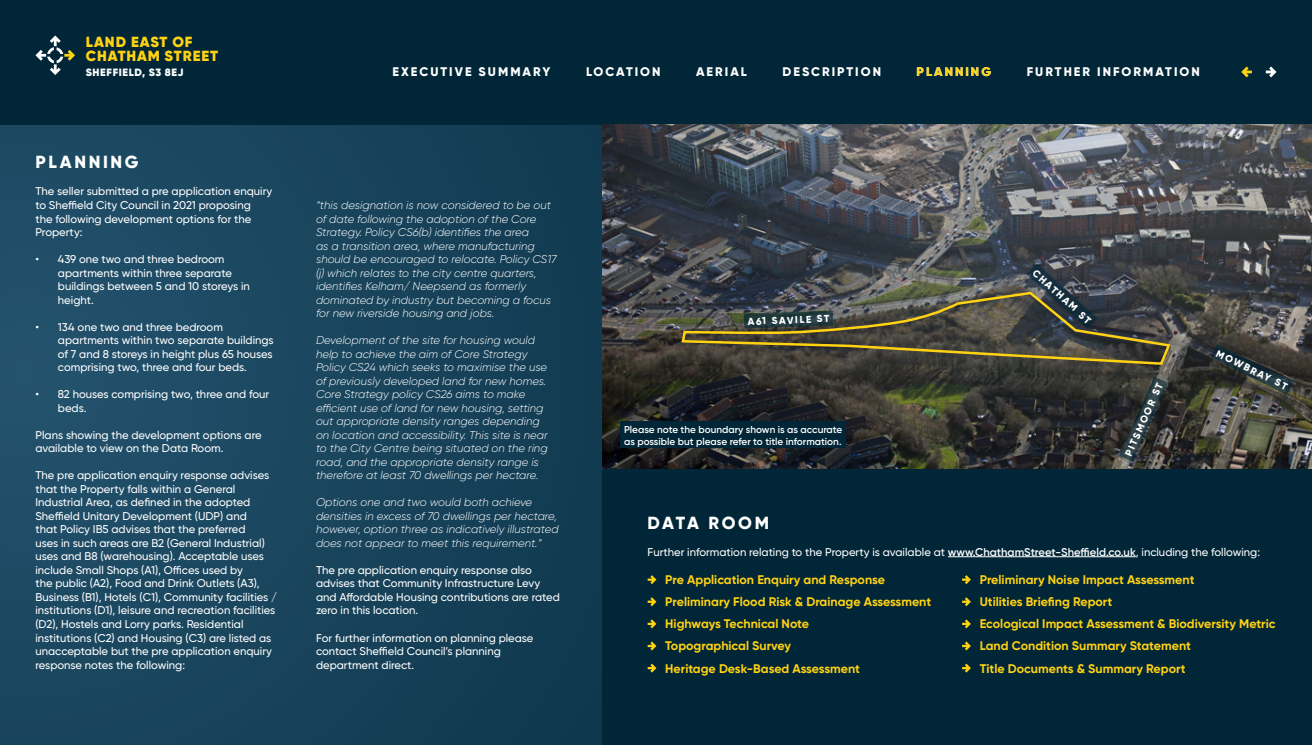
<style>
.page{position:relative;width:1312px;height:745px;background:#fff}
.page>*{position:absolute;margin:0;border:0;box-sizing:border-box;transform-origin:0 0}
.t1{font:800 17.5px "Gilroy";letter-spacing:.15em;color:#fff}
.t2{font:800 17.5px "Gilroy";letter-spacing:.13em;color:#fff}
.t3{font:900 14.62px/14.6px "Gilroy";letter-spacing:.06em;color:#ffd213}
.t4{font:700 12.5px/22.1px "Gilroy";color:#ffd213}
.t5{font:800 12.5px "Gilroy";letter-spacing:.16em;color:#fff}
.t6{font:800 12.5px "Gilroy";letter-spacing:.16em;color:#ffd213}
.t7{font:500 11.25px/13.5px "Gilroy";color:#fff}
.t8{font:italic 300 11.25px/13.5px "Gilroy";color:#fff}
.t9{font:900 10.5px "Gilroy";letter-spacing:.06em;color:#fff}
.t10{font:600 10px/12px "Gilroy";color:#fff}
.t11{font:800 10px "Gilroy";color:#fff}
.s1{font-weight:600}
</style>
<div class="page">
<svg style="left:0;top:124px;width:602px;height:620px;background:#18445c"></svg>
<div style="left:0;top:0;width:1311px;height:124px;background:#002637"></div>
<svg style="left:35px;top:35px;width:40px;height:40px"></svg>
<svg style="left:1265px;top:66px;width:11px;height:11px"></svg>
<svg style="left:1241px;top:66px;width:10px;height:11px"></svg>
<div style="left:602px;top:124px;width:709px;height:620px;background:#002637"></div>
<hr style="left:947px;top:556px;width:188px;height:1px;background:#fff">
<svg style="left:647px;top:575px;width:9px;height:8px"></svg>
<svg style="left:647px;top:597px;width:9px;height:9px"></svg>
<svg style="left:647px;top:619px;width:9px;height:9px"></svg>
<svg style="left:647px;top:641px;width:9px;height:9px"></svg>
<svg style="left:647px;top:663px;width:9px;height:9px"></svg>
<svg style="left:962px;top:575px;width:8px;height:8px"></svg>
<svg style="left:962px;top:597px;width:8px;height:9px"></svg>
<svg style="left:962px;top:619px;width:8px;height:9px"></svg>
<svg style="left:962px;top:641px;width:8px;height:9px"></svg>
<svg style="left:962px;top:663px;width:8px;height:9px"></svg>
<img style="left:602px;top:124px;width:709px;height:344px">
<svg style="left:1118px;top:376px;width:49px;height:85px;background:#333838"></svg>
<svg style="left:679px;top:263px;width:492px;height:103px;background:#4d4d44"></svg>
<svg style="left:1210px;top:344px;width:83px;height:50px;background:#333836"></svg>
<div style="left:620px;top:421px;width:225px;height:27px;background:#002637"></div>
<p class="t3" style="left:86px;top:34px;width:134px">LAND EAST OF<br>CHATHAM STREET</p>
<p class="t9" style="left:86px;top:66px;width:99px">SHEFFIELD, S3 8EJ</p>
<p class="t5" style="left:392px;top:64px;width:159px">EXECUTIVE SUMMARY</p>
<p class="t5" style="left:586px;top:64px;width:76px">LOCATION</p>
<p class="t5" style="left:696px;top:64px;width:52px">AERIAL</p>
<p class="t5" style="left:782px;top:64px;width:100px">DESCRIPTION</p>
<p class="t5" style="left:1026px;top:64px;width:174px">FURTHER INFORMATION</p>
<p class="t6" style="left:916px;top:64px;width:76px">PLANNING</p>
<h1 class="t1" style="left:35px;top:151px;width:105px">PLANNING</h1>
<p class="t7" style="left:35px;top:184px;width:238px">The seller submitted a pre application enquiry to Sheffield City Council in 2021 proposing<br>the following development options for the Property:</p>
<p class="t7" style="left:58px;top:252px;width:193px;text-indent:-22px">• 439 one two and three bedroom apartments within three separate buildings between 5 and 10 storeys in height.</p>
<p class="t7" style="left:58px;top:319px;width:217px;text-indent:-22px">• 134 one two and three bedroom apartments within two separate buildings of 7 and 8 storeys in height plus 65 houses comprising two, three and four beds.</p>
<p class="t7" style="left:58px;top:387px;width:213px;text-indent:-22px">• 82 houses comprising two, three and four beds.</p>
<p class="t7" style="left:35px;top:427px;width:227px">Plans showing the development options are available to view on the Data Room.</p>
<p class="t7" style="left:35px;top:468px;width:243px">The pre application enquiry response advises that the Property falls within a General Industrial Area, as defined in the adopted Sheffield Unitary Development (UDP) and<br>that Policy IB5 advises that the preferred<br>uses in such areas are B2 (General Industrial) uses and B8 (warehousing). Acceptable uses include Small Shops (A1), Offices used by<br>the public (A2), Food and Drink Outlets (A3), Business (B1), Hotels (C1), Community facilities / institutions (D1), leisure and recreation facilities (D2), Hostels and Lorry parks. Residential institutions (C2) and Housing (C3) are listed as unacceptable but the pre application enquiry response notes the following:</p>
<p class="t8" style="left:316px;top:198px;width:242px">“this designation is now considered to be out of date following the adoption of the Core Strategy. Policy CS6(b) identifies the area<br>as a transition area, where manufacturing should be encouraged to relocate. Policy CS17 (j) which relates to the city centre quarters, identifies Kelham/ Neepsend as formerly dominated by industry but becoming a focus for new riverside housing and jobs.</p>
<p class="t8" style="left:316px;top:333px;width:233px">Development of the site for housing would help to achieve the aim of Core Strategy Policy CS24 which seeks to maximise the use of previously developed land for new homes.<br>Core Strategy policy CS26 aims to make efficient use of land for new housing, setting out appropriate density ranges depending on location and accessibility. This site is near to the City Centre being situated on the ring road, and the appropriate density range is therefore at least 70 dwellings per hectare.</p>
<p class="t8" style="left:316px;top:495px;width:244px">Options one and two would both achieve densities in excess of 70 dwellings per hectare, however, option three as indicatively illustrated does not appear to meet this requirement.”</p>
<p class="t7" style="left:316px;top:562px;width:245px">The pre application enquiry response also advises that Community Infrastructure Levy and Affordable Housing contributions are rated zero in this location.</p>
<p class="t7" style="left:316px;top:630px;width:219px">For further information on planning please contact Sheffield Council’s planning department direct.</p>
<p class="t11" style="left:747px;top:315px;width:83px;rotate:-2deg">A61 SAVILE ST</p>
<p class="t10" style="left:624px;top:422px;width:220px">Please note the boundary shown is as accurate as possible but please refer to title information.</p>
<p class="t11" style="left:1038px;top:266px;width:76px;rotate:42deg">CHATHAM ST</p>
<p class="t11" style="left:1121px;top:453px;width:81px;rotate:-66deg">PITSMOOR ST</p>
<p class="t11" style="left:1219px;top:347px;width:79px;rotate:26deg">MOWBRAY ST</p>
<h1 class="t2" style="left:647px;top:511px;width:123px">DATA ROOM</h1>
<p class="t7" style="left:647px;top:544px;width:614px">Further information relating to the Property is available at <span class="s1">www.ChathamStreet-Sheffield.co.uk</span>, including the following:</p>
<p class="t4" style="left:665px;top:568px;width:267px">Pre Application Enquiry and Response<br>Preliminary Flood Risk &amp; Drainage Assessment<br>Highways Technical Note<br>Topographical Survey<br>Heritage Desk-Based Assessment</p>
<p class="t4" style="left:979px;top:568px;width:297px">Preliminary Noise Impact Assessment<br>Utilities Briefing Report<br>Ecological Impact Assessment &amp; Biodiversity Metric Land Condition Summary Statement<br>Title Documents &amp; Summary Report</p>
</div>
